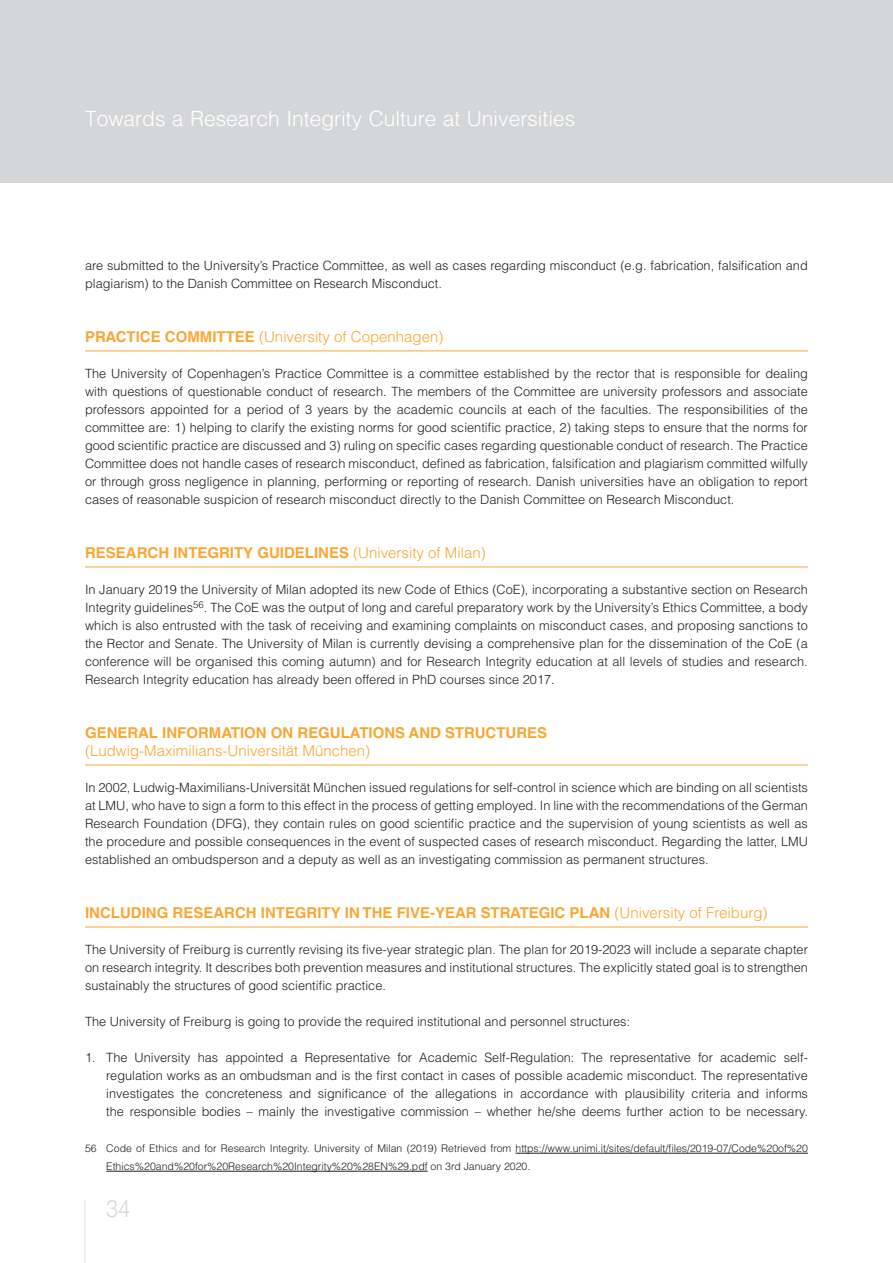
<style>
.page{position:relative;width:893px;height:1263px;background:#fff}
.page>*{position:absolute;margin:0;border:0;box-sizing:border-box;transform-origin:0 0}
.t1{font:300 24px "Helvetica LT Std";color:#d6d7d9;scale:.9 1}
.t2{font:300 21px "Helvetica LT Std";color:#fff}
.titel_lijn_wit{font:700 15px/18px "Helvetica LT Std";color:#faa633}
.titel_lijn_wit-2{font:300 15px "Helvetica LT Std";color:#faa633}
.t3{font:300 12.75px/18px "Helvetica LT Std";color:#231f20;text-align:justify}
.t4{font:300 10.5px/18px "Helvetica LT Std";color:#231f20}
.s1{font-weight:700}
.s2{font-weight:300}
</style>
<div class="page">
<div style="left:0;top:0;width:893px;height:183px;background:#d5d6d8"></div>
<hr style="left:84px;top:1200px;width:2px;height:63px;background:#eaebec">
<hr style="left:85px;top:351px;width:723px;height:1px;background:#faa633">
<hr style="left:85px;top:567px;width:723px;height:1px;background:#faa633">
<hr style="left:85px;top:765px;width:723px;height:1px;background:#faa633">
<hr style="left:85px;top:927px;width:723px;height:1px;background:#faa633">
<hr style="left:516px;top:1153px;width:292px;height:1px;background:#231f20">
<hr style="left:106px;top:1171px;width:322px;height:1px;background:#231f20">
<h2 class="t2" style="left:85px;top:105px;width:492px">Towards a Research Integrity Culture at Universities</h2>
<p class="t3" style="left:85px;top:256px;width:724px">are submitted to the University’s Practice Committee, as well as cases regarding misconduct (e.g. fabrication, falsification and plagiarism) to the Danish Committee on Research Misconduct.</p>
<p class="titel_lijn_wit-2" style="left:85px;top:327px;width:360px"><span class="s1">PRACTICE COMMITTEE</span> (University of Copenhagen)</p>
<p class="t3" style="left:85px;top:364px;width:724px">The University of Copenhagen’s Practice Committee is a committee established by the rector that is responsible for dealing with questions of questionable conduct of research. The members of the Committee are university professors and associate professors appointed for a period of 3 years by the academic councils at each of the faculties. The responsibilities of the committee are: 1) helping to clarify the existing norms for good scientific practice, 2) taking steps to ensure that the norms for good scientific practice are discussed and 3) ruling on specific cases regarding questionable conduct of research. The Practice Committee does not handle cases of research misconduct, defined as fabrication, falsification and plagiarism committed wilfully or through gross negligence in planning, performing or reporting of research. Danish universities have an obligation to report cases of reasonable suspicion of research misconduct directly to the Danish Committee on Research Misconduct.</p>
<p class="titel_lijn_wit" style="left:85px;top:543px;width:402px">RESEARCH INTEGRITY GUIDELINES <span class="s2">(University of Milan)</span></p>
<p class="t3" style="left:85px;top:580px;width:724px">In January 2019 the University of Milan adopted its new Code of Ethics (CoE), incorporating a substantive section on Research Integrity guidelines<sup>56</sup>. The CoE was the output of long and careful preparatory work by the University’s Ethics Committee, a body which is also entrusted with the task of receiving and examining complaints on misconduct cases, and proposing sanctions to the Rector and Senate. The University of Milan is currently devising a comprehensive plan for the dissemination of the CoE (a conference will be organised this coming autumn) and for Research Integrity education at all levels of studies and research.<br>Research Integrity education has already been offered in PhD courses since 2017.</p>
<p class="titel_lijn_wit" style="left:85px;top:723px;width:464px">GENERAL INFORMATION ON REGULATIONS AND STRUCTURES <span class="s2">(Ludwig-Maximilians-Universität München)</span></p>
<p class="t3" style="left:85px;top:778px;width:724px">In 2002, Ludwig-Maximilians-Universität München issued regulations for self-control in science which are binding on all scientists at LMU, who have to sign a form to this effect in the process of getting employed. In line with the recommendations of the German Research Foundation (DFG), they contain rules on good scientific practice and the supervision of young scientists as well as the procedure and possible consequences in the event of suspected cases of research misconduct. Regarding the latter, LMU established an ombudsperson and a deputy as well as an investigating commission as permanent structures.</p>
<p class="titel_lijn_wit" style="left:85px;top:903px;width:684px">INCLUDING RESEARCH INTEGRITY IN THE FIVE-YEAR STRATEGIC PLAN <span class="s2">(University of Freiburg)</span></p>
<p class="t3" style="left:85px;top:940px;width:724px">The University of Freiburg is currently revising its five-year strategic plan. The plan for 2019-2023 will include a separate chapter on research integrity. It describes both prevention measures and institutional structures. The explicitly stated goal is to strengthen sustainably the structures of good scientific practice.</p>
<p class="t3" style="left:85px;top:1012px;width:547px">The University of Freiburg is going to provide the required institutional and personnel structures:</p>
<p class="t3" style="left:106px;top:1048px;width:703px;text-indent:-21px">1. The University has appointed a Representative for Academic Self-Regulation: The representative for academic self&shy;regulation works as an ombudsman and is the first contact in cases of possible academic misconduct. The representative investigates the concreteness and significance of the allegations in accordance with plausibility criteria and informs the responsible bodies – mainly the investigative commission – whether he/she deems further action to be necessary.</p>
<p class="t4" style="left:106px;top:1139px;width:703px;text-indent:-21px">56 Code of Ethics and for Research Integrity. University of Milan (2019) Retrieved from https://www.unimi.it/sites/default/files/2019-07/Code%20of%20<br>Ethics%20and%20for%20Research%20Integrity%20%28EN%29.pdf on 3rd January 2020.</p>
<h1 class="t1" style="left:106px;top:1194px;width:28px">34</h1>
</div>
